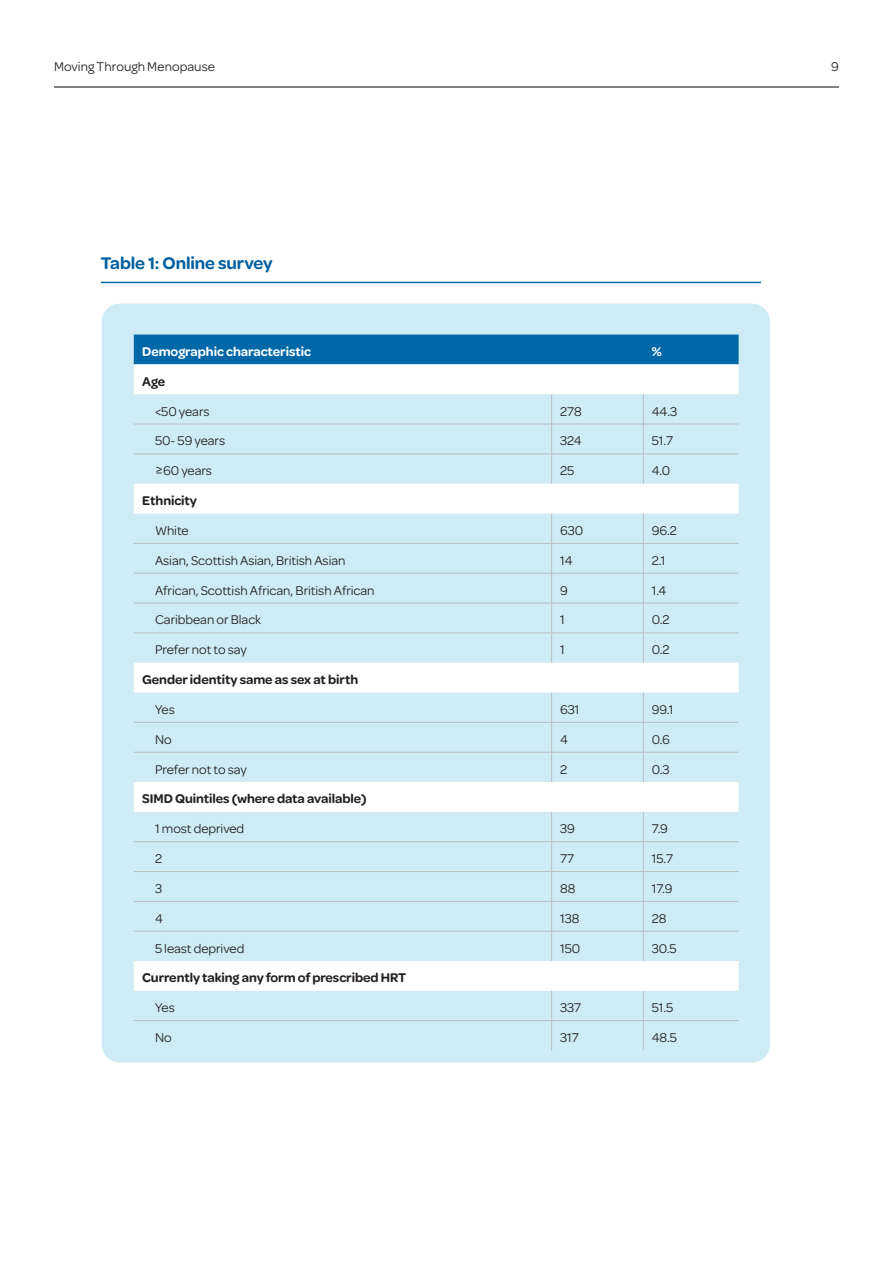
<style>
.page{position:relative;width:893px;height:1263px;background:#fff}
.page>*{position:absolute;margin:0;border:0;box-sizing:border-box;transform-origin:0 0}
.Graph_Title{font:600 18px "Omnes";letter-spacing:-.005em;color:#0060a0}
.Body_Table{font:13.5px "Omnes";letter-spacing:-.005em;color:#231f20}
.Body_Table-2{font:600 13.5px "Omnes";letter-spacing:-.005em;color:#231f20}
.Body_Table-3{font:600 13.5px "Omnes";letter-spacing:-.005em;color:#fff}
</style>
<div class="page">
<div style="left:102px;top:304px;width:668px;height:758px;background:#cfecf6;border-radius:18px"></div>
<hr style="left:54px;top:86px;width:785px;height:2px;background:#231f20">
<div style="left:134px;top:334px;width:605px;height:30px;background:#0068a9"></div>
<svg style="left:134px;top:364px;width:605px;height:627px"></svg>
<hr style="left:551px;top:394px;width:1px;height:30px;background:#bcbdc0">
<hr style="left:643px;top:394px;width:1px;height:30px;background:#bcbdc0">
<hr style="left:134px;top:424px;width:418px;height:1px;background:#bcbdc0">
<hr style="left:552px;top:424px;width:91px;height:1px;background:#bcbdc0">
<hr style="left:551px;top:424px;width:1px;height:30px;background:#bcbdc0">
<hr style="left:643px;top:424px;width:96px;height:1px;background:#bcbdc0">
<hr style="left:643px;top:424px;width:1px;height:30px;background:#bcbdc0">
<hr style="left:134px;top:454px;width:418px;height:1px;background:#bcbdc0">
<hr style="left:552px;top:454px;width:91px;height:1px;background:#bcbdc0">
<hr style="left:551px;top:454px;width:1px;height:30px;background:#bcbdc0">
<hr style="left:643px;top:454px;width:96px;height:1px;background:#bcbdc0">
<hr style="left:643px;top:454px;width:1px;height:30px;background:#bcbdc0">
<hr style="left:551px;top:513px;width:1px;height:30px;background:#bcbdc0">
<hr style="left:643px;top:513px;width:1px;height:30px;background:#bcbdc0">
<hr style="left:134px;top:543px;width:418px;height:1px;background:#bcbdc0">
<hr style="left:552px;top:543px;width:91px;height:1px;background:#bcbdc0">
<svg style="left:551px;top:544px;width:1px;height:29px"></svg>
<hr style="left:643px;top:543px;width:96px;height:1px;background:#bcbdc0">
<svg style="left:643px;top:544px;width:1px;height:29px"></svg>
<hr style="left:134px;top:573px;width:418px;height:1px;background:#bcbdc0">
<hr style="left:552px;top:573px;width:91px;height:1px;background:#bcbdc0">
<hr style="left:551px;top:573px;width:1px;height:30px;background:#bcbdc0">
<hr style="left:643px;top:573px;width:96px;height:1px;background:#bcbdc0">
<hr style="left:643px;top:573px;width:1px;height:30px;background:#bcbdc0">
<hr style="left:134px;top:603px;width:418px;height:1px;background:#bcbdc0">
<hr style="left:552px;top:603px;width:91px;height:1px;background:#bcbdc0">
<hr style="left:551px;top:603px;width:1px;height:30px;background:#bcbdc0">
<hr style="left:643px;top:603px;width:96px;height:1px;background:#bcbdc0">
<hr style="left:643px;top:603px;width:1px;height:30px;background:#bcbdc0">
<hr style="left:134px;top:633px;width:418px;height:1px;background:#bcbdc0">
<hr style="left:552px;top:633px;width:91px;height:1px;background:#bcbdc0">
<hr style="left:551px;top:633px;width:1px;height:30px;background:#bcbdc0">
<hr style="left:643px;top:633px;width:96px;height:1px;background:#bcbdc0">
<hr style="left:643px;top:633px;width:1px;height:30px;background:#bcbdc0">
<hr style="left:551px;top:692px;width:1px;height:30px;background:#bcbdc0">
<hr style="left:643px;top:692px;width:1px;height:30px;background:#bcbdc0">
<hr style="left:134px;top:722px;width:418px;height:1px;background:#bcbdc0">
<hr style="left:552px;top:722px;width:91px;height:1px;background:#bcbdc0">
<hr style="left:551px;top:722px;width:1px;height:30px;background:#bcbdc0">
<hr style="left:643px;top:722px;width:96px;height:1px;background:#bcbdc0">
<hr style="left:643px;top:722px;width:1px;height:30px;background:#bcbdc0">
<hr style="left:134px;top:752px;width:418px;height:1px;background:#bcbdc0">
<hr style="left:552px;top:752px;width:91px;height:1px;background:#bcbdc0">
<hr style="left:551px;top:752px;width:1px;height:30px;background:#bcbdc0">
<hr style="left:643px;top:752px;width:96px;height:1px;background:#bcbdc0">
<hr style="left:643px;top:752px;width:1px;height:30px;background:#bcbdc0">
<hr style="left:134px;top:841px;width:418px;height:1px;background:#bcbdc0">
<hr style="left:552px;top:841px;width:91px;height:1px;background:#bcbdc0">
<hr style="left:643px;top:841px;width:96px;height:1px;background:#bcbdc0">
<hr style="left:134px;top:871px;width:418px;height:1px;background:#bcbdc0">
<hr style="left:552px;top:871px;width:91px;height:1px;background:#bcbdc0">
<svg style="left:551px;top:812px;width:1px;height:89px"></svg>
<hr style="left:643px;top:871px;width:96px;height:1px;background:#bcbdc0">
<svg style="left:643px;top:812px;width:1px;height:89px"></svg>
<hr style="left:134px;top:901px;width:418px;height:1px;background:#bcbdc0">
<hr style="left:552px;top:901px;width:91px;height:1px;background:#bcbdc0">
<hr style="left:551px;top:901px;width:1px;height:30px;background:#bcbdc0">
<hr style="left:643px;top:901px;width:96px;height:1px;background:#bcbdc0">
<hr style="left:643px;top:901px;width:1px;height:30px;background:#bcbdc0">
<hr style="left:134px;top:931px;width:418px;height:1px;background:#bcbdc0">
<hr style="left:552px;top:931px;width:91px;height:1px;background:#bcbdc0">
<hr style="left:551px;top:931px;width:1px;height:30px;background:#bcbdc0">
<hr style="left:643px;top:931px;width:96px;height:1px;background:#bcbdc0">
<hr style="left:643px;top:931px;width:1px;height:30px;background:#bcbdc0">
<hr style="left:134px;top:1020px;width:418px;height:1px;background:#bcbdc0">
<hr style="left:552px;top:1020px;width:91px;height:1px;background:#bcbdc0">
<svg style="left:551px;top:991px;width:1px;height:59px"></svg>
<hr style="left:643px;top:1020px;width:96px;height:1px;background:#bcbdc0">
<svg style="left:643px;top:991px;width:1px;height:59px"></svg>
<hr style="left:101px;top:282px;width:660px;height:1px;background:#0068a9">
<p class="Body_Table" style="left:54px;top:57px;width:163px">Moving Through Menopause</p>
<p class="Body_Table" style="left:831px;top:57px;width:9px">9</p>
<p class="Graph_Title" style="left:101px;top:250px;width:173px">Table 1: Online survey</p>
<p class="Body_Table-3" style="left:142px;top:342px;width:170px">Demographic characteristic</p>
<p class="Body_Table-3" style="left:652px;top:342px;width:11px">%</p>
<p class="Body_Table-2" style="left:142px;top:372px;width:25px">Age</p>
<p class="Body_Table" style="left:155px;top:402px;width:56px">&lt;50 years</p>
<p class="Body_Table" style="left:560px;top:402px;width:23px">278</p>
<p class="Body_Table" style="left:652px;top:402px;width:27px">44.3</p>
<p class="Body_Table" style="left:155px;top:432px;width:72px">50- 59 years</p>
<p class="Body_Table" style="left:560px;top:432px;width:23px">324</p>
<p class="Body_Table" style="left:652px;top:432px;width:23px">51.7</p>
<p class="Body_Table" style="left:155px;top:462px;width:59px">≥60 years</p>
<p class="Body_Table" style="left:560px;top:462px;width:16px">25</p>
<p class="Body_Table" style="left:652px;top:462px;width:20px">4.0</p>
<p class="Body_Table-2" style="left:142px;top:491px;width:56px">Ethnicity</p>
<p class="Body_Table" style="left:155px;top:521px;width:35px">White</p>
<p class="Body_Table" style="left:560px;top:521px;width:25px">630</p>
<p class="Body_Table" style="left:652px;top:521px;width:27px">96.2</p>
<p class="Body_Table" style="left:155px;top:551px;width:192px">Asian, Scottish Asian, British Asian</p>
<p class="Body_Table" style="left:560px;top:551px;width:14px">14</p>
<p class="Body_Table" style="left:652px;top:551px;width:15px">2.1</p>
<p class="Body_Table" style="left:155px;top:581px;width:221px">African, Scottish African, British African</p>
<p class="Body_Table" style="left:560px;top:581px;width:9px">9</p>
<p class="Body_Table" style="left:652px;top:581px;width:16px">1.4</p>
<p class="Body_Table" style="left:155px;top:611px;width:108px">Caribbean or Black</p>
<p class="Body_Table" style="left:560px;top:611px;width:6px">1</p>
<p class="Body_Table" style="left:652px;top:611px;width:19px">0.2</p>
<p class="Body_Table" style="left:155px;top:641px;width:93px">Prefer not to say</p>
<p class="Body_Table" style="left:560px;top:641px;width:6px">1</p>
<p class="Body_Table" style="left:652px;top:641px;width:19px">0.2</p>
<p class="Body_Table-2" style="left:142px;top:670px;width:217px">Gender identity same as sex at birth</p>
<p class="Body_Table" style="left:155px;top:700px;width:21px">Yes</p>
<p class="Body_Table" style="left:560px;top:700px;width:21px">631</p>
<p class="Body_Table" style="left:652px;top:700px;width:23px">99.1</p>
<p class="Body_Table" style="left:155px;top:730px;width:18px">No</p>
<p class="Body_Table" style="left:560px;top:730px;width:9px">4</p>
<p class="Body_Table" style="left:652px;top:730px;width:19px">0.6</p>
<p class="Body_Table" style="left:155px;top:760px;width:93px">Prefer not to say</p>
<p class="Body_Table" style="left:560px;top:760px;width:9px">2</p>
<p class="Body_Table" style="left:652px;top:760px;width:19px">0.3</p>
<p class="Body_Table-2" style="left:142px;top:789px;width:226px">SIMD Quintiles (where data available)</p>
<p class="Body_Table" style="left:155px;top:819px;width:91px">1 most deprived</p>
<p class="Body_Table" style="left:560px;top:819px;width:16px">39</p>
<p class="Body_Table" style="left:652px;top:819px;width:18px">7.9</p>
<p class="Body_Table" style="left:155px;top:849px;width:9px">2</p>
<p class="Body_Table" style="left:560px;top:849px;width:15px">77</p>
<p class="Body_Table" style="left:652px;top:849px;width:23px">15.7</p>
<p class="Body_Table" style="left:155px;top:879px;width:9px">3</p>
<p class="Body_Table" style="left:560px;top:879px;width:17px">88</p>
<p class="Body_Table" style="left:652px;top:879px;width:22px">17.9</p>
<p class="Body_Table" style="left:155px;top:909px;width:9px">4</p>
<p class="Body_Table" style="left:560px;top:909px;width:21px">138</p>
<p class="Body_Table" style="left:652px;top:909px;width:16px">28</p>
<p class="Body_Table" style="left:155px;top:939px;width:91px">5 least deprived</p>
<p class="Body_Table" style="left:560px;top:939px;width:22px">150</p>
<p class="Body_Table" style="left:652px;top:939px;width:26px">30.5</p>
<p class="Body_Table-2" style="left:142px;top:968px;width:266px">Currently taking any form of prescribed HRT</p>
<p class="Body_Table" style="left:155px;top:998px;width:21px">Yes</p>
<p class="Body_Table" style="left:560px;top:998px;width:22px">337</p>
<p class="Body_Table" style="left:652px;top:998px;width:23px">51.5</p>
<p class="Body_Table" style="left:155px;top:1028px;width:18px">No</p>
<p class="Body_Table" style="left:560px;top:1028px;width:20px">317</p>
<p class="Body_Table" style="left:652px;top:1028px;width:27px">48.5</p>
</div>
